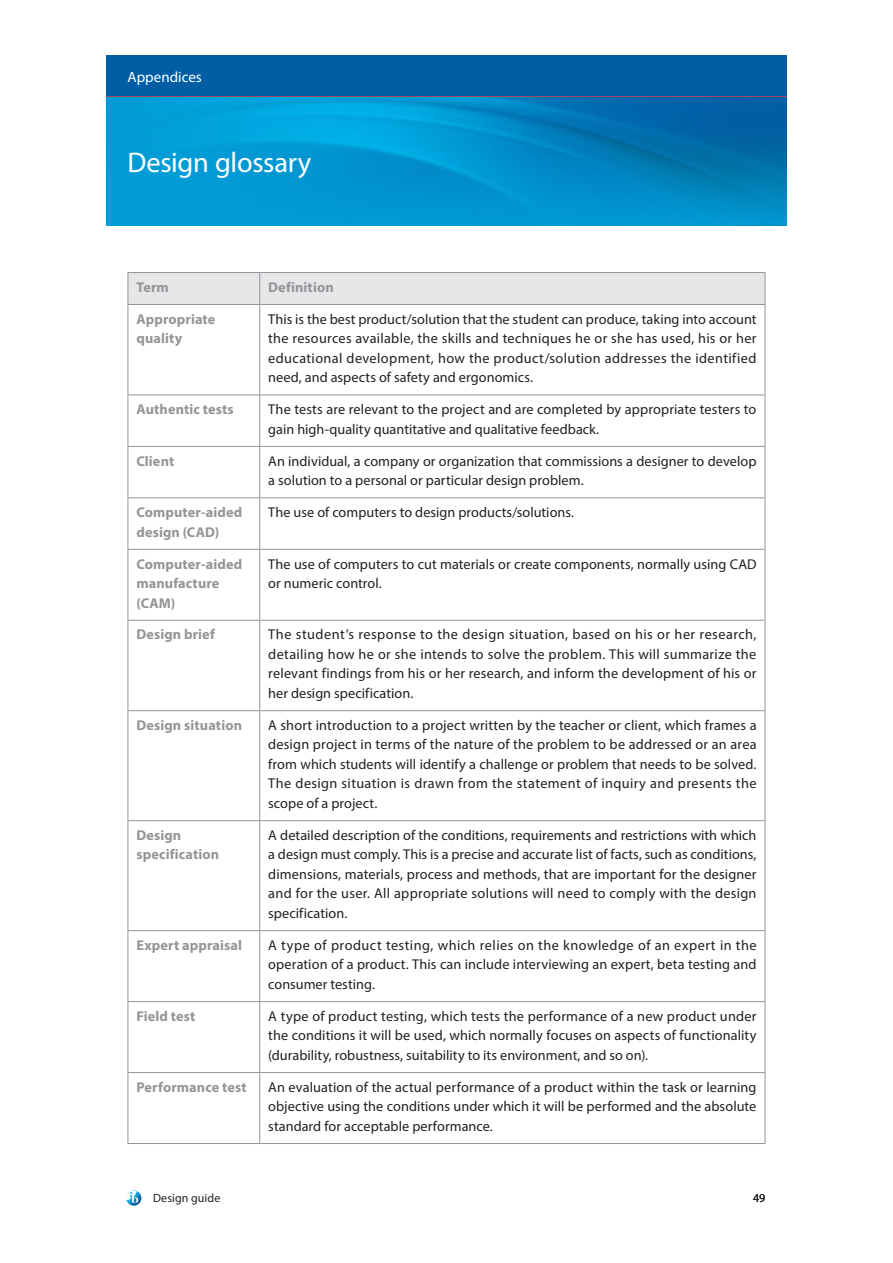
<style>
.page{position:relative;width:893px;height:1263px;background:#fff}
.page>*{position:absolute;margin:0;border:0;box-sizing:border-box;transform-origin:0 0}
.t1{font:28.5px "Myriad Pro";letter-spacing:-.01em;color:#fff}
.t2{font:15px "Myriad Pro";color:#fff}
.t3{font:14.25px/19.5px "Myriad Pro";letter-spacing:.005em;color:#231f20;text-align:justify}
.t4{font:700 14.25px/19.5px "Myriad Pro";letter-spacing:.01em;color:#939598}
.t5{font:12px "Myriad Pro";letter-spacing:.005em;color:#231f20}
</style>
<div class="page">
<div style="left:106px;top:55px;width:681px;height:43px;background:#015ea4"></div>
<hr style="left:106px;top:96px;width:681px;height:3px;background:#ee3d43">
<svg style="left:126px;top:1190px;width:15px;height:16px"></svg>
<img style="left:106px;top:98px;width:681px;height:127px">
<div style="left:129px;top:273px;width:636px;height:31px;background:#e6e7e9"></div>
<hr style="left:128px;top:272px;width:132px;height:1px;background:#939598">
<hr style="left:128px;top:273px;width:1px;height:31px;background:#939598">
<hr style="left:260px;top:272px;width:505px;height:1px;background:#939598">
<hr style="left:259px;top:273px;width:1px;height:31px;background:#939598">
<hr style="left:765px;top:273px;width:1px;height:31px;background:#939598">
<hr style="left:128px;top:304px;width:132px;height:1px;background:#939598">
<hr style="left:128px;top:305px;width:1px;height:90px;background:#939598">
<hr style="left:260px;top:304px;width:505px;height:1px;background:#939598">
<hr style="left:259px;top:305px;width:1px;height:90px;background:#939598">
<hr style="left:765px;top:305px;width:1px;height:90px;background:#939598">
<hr style="left:128px;top:395px;width:132px;height:1px;background:#939598">
<hr style="left:128px;top:395px;width:1px;height:51px;background:#939598">
<hr style="left:260px;top:395px;width:505px;height:1px;background:#939598">
<hr style="left:259px;top:395px;width:1px;height:51px;background:#939598">
<hr style="left:765px;top:395px;width:1px;height:51px;background:#939598">
<hr style="left:128px;top:446px;width:132px;height:1px;background:#939598">
<hr style="left:128px;top:447px;width:1px;height:50px;background:#939598">
<hr style="left:260px;top:446px;width:505px;height:1px;background:#939598">
<hr style="left:259px;top:447px;width:1px;height:50px;background:#939598">
<hr style="left:765px;top:447px;width:1px;height:50px;background:#939598">
<hr style="left:128px;top:497px;width:132px;height:1px;background:#939598">
<hr style="left:128px;top:498px;width:1px;height:51px;background:#939598">
<hr style="left:260px;top:497px;width:505px;height:1px;background:#939598">
<hr style="left:259px;top:498px;width:1px;height:51px;background:#939598">
<hr style="left:765px;top:498px;width:1px;height:51px;background:#939598">
<hr style="left:128px;top:549px;width:132px;height:1px;background:#939598">
<hr style="left:128px;top:550px;width:1px;height:70px;background:#939598">
<hr style="left:260px;top:549px;width:505px;height:1px;background:#939598">
<hr style="left:259px;top:550px;width:1px;height:70px;background:#939598">
<hr style="left:765px;top:550px;width:1px;height:70px;background:#939598">
<hr style="left:128px;top:620px;width:132px;height:1px;background:#939598">
<hr style="left:128px;top:621px;width:1px;height:89px;background:#939598">
<hr style="left:260px;top:620px;width:505px;height:1px;background:#939598">
<hr style="left:259px;top:621px;width:1px;height:89px;background:#939598">
<hr style="left:765px;top:621px;width:1px;height:89px;background:#939598">
<hr style="left:128px;top:710px;width:132px;height:1px;background:#939598">
<hr style="left:128px;top:711px;width:1px;height:109px;background:#939598">
<hr style="left:260px;top:710px;width:505px;height:1px;background:#939598">
<hr style="left:259px;top:711px;width:1px;height:109px;background:#939598">
<hr style="left:765px;top:711px;width:1px;height:109px;background:#939598">
<hr style="left:128px;top:820px;width:132px;height:1px;background:#939598">
<hr style="left:128px;top:821px;width:1px;height:109px;background:#939598">
<hr style="left:260px;top:820px;width:505px;height:1px;background:#939598">
<hr style="left:259px;top:821px;width:1px;height:109px;background:#939598">
<hr style="left:765px;top:821px;width:1px;height:109px;background:#939598">
<hr style="left:128px;top:930px;width:132px;height:1px;background:#939598">
<hr style="left:128px;top:931px;width:1px;height:70px;background:#939598">
<hr style="left:260px;top:930px;width:505px;height:1px;background:#939598">
<hr style="left:259px;top:931px;width:1px;height:70px;background:#939598">
<hr style="left:765px;top:931px;width:1px;height:70px;background:#939598">
<hr style="left:128px;top:1001px;width:132px;height:1px;background:#939598">
<hr style="left:128px;top:1002px;width:1px;height:70px;background:#939598">
<hr style="left:260px;top:1001px;width:505px;height:1px;background:#939598">
<hr style="left:259px;top:1002px;width:1px;height:70px;background:#939598">
<hr style="left:765px;top:1002px;width:1px;height:70px;background:#939598">
<hr style="left:128px;top:1072px;width:132px;height:1px;background:#939598">
<hr style="left:128px;top:1073px;width:1px;height:70px;background:#939598">
<hr style="left:260px;top:1072px;width:505px;height:1px;background:#939598">
<hr style="left:259px;top:1073px;width:1px;height:70px;background:#939598">
<hr style="left:765px;top:1073px;width:1px;height:70px;background:#939598">
<hr style="left:128px;top:1143px;width:132px;height:1px;background:#939598">
<hr style="left:260px;top:1143px;width:505px;height:1px;background:#939598">
<p class="t2" style="left:128px;top:67px;width:76px">Appendices</p>
<h1 class="t1" style="left:128px;top:145px;width:185px">Design glossary</h1>
<p class="t4" style="left:136px;top:277px;width:34px">Term</p>
<p class="t4" style="left:268px;top:277px;width:67px">Definition</p>
<p class="t4" style="left:136px;top:309px;width:81px">Appropriate quality</p>
<p class="t3" style="left:268px;top:309px;width:490px">This is the best product/solution that the student can produce, taking into account the resources available, the skills and techniques he or she has used, his or her educational development, how the product/solution addresses the identified need, and aspects of safety and ergonomics.</p>
<p class="t4" style="left:136px;top:399px;width:99px">Authentic tests</p>
<p class="t3" style="left:268px;top:399px;width:490px">The tests are relevant to the project and are completed by appropriate testers to gain high-quality quantitative and qualitative feedback.</p>
<p class="t4" style="left:136px;top:451px;width:39px">Client</p>
<p class="t3" style="left:268px;top:451px;width:490px">An individual, a company or organization that commissions a designer to develop a solution to a personal or particular design problem.</p>
<p class="t4" style="left:136px;top:502px;width:107px">Computer-aided design (CAD)</p>
<p class="t3" style="left:268px;top:502px;width:307px">The use of computers to design products/solutions.</p>
<p class="t4" style="left:136px;top:553px;width:107px">Computer-aided manufacture (CAM)</p>
<p class="t3" style="left:268px;top:554px;width:490px">The use of computers to cut materials or create components, normally using CAD or numeric control.</p>
<p class="t4" style="left:136px;top:624px;width:80px">Design brief</p>
<p class="t3" style="left:268px;top:625px;width:490px">The student’s response to the design situation, based on his or her research, detailing how he or she intends to solve the problem. This will summarize the relevant findings from his or her research, and inform the development of his or her design specification.</p>
<p class="t4" style="left:136px;top:715px;width:107px">Design situation</p>
<p class="t3" style="left:268px;top:715px;width:490px">A short introduction to a project written by the teacher or client, which frames a design project in terms of the nature of the problem to be addressed or an area from which students will identify a challenge or problem that needs to be solved.<br>The design situation is drawn from the statement of inquiry and presents the scope of a project.</p>
<p class="t4" style="left:136px;top:825px;width:84px">Design specification</p>
<p class="t3" style="left:268px;top:825px;width:490px">A detailed description of the conditions, requirements and restrictions with which a design must comply. This is a precise and accurate list of facts, such as conditions, dimensions, materials, process and methods, that are important for the designer and for the user. All appropriate solutions will need to comply with the design specification.</p>
<p class="t4" style="left:136px;top:935px;width:107px">Expert appraisal</p>
<p class="t3" style="left:268px;top:935px;width:490px">A type of product testing, which relies on the knowledge of an expert in the operation of a product. This can include interviewing an expert, beta testing and consumer testing.</p>
<p class="t4" style="left:136px;top:1006px;width:61px">Field test</p>
<p class="t3" style="left:268px;top:1006px;width:490px">A type of product testing, which tests the performance of a new product under the conditions it will be used, which normally focuses on aspects of functionality (durability, robustness, suitability to its environment, and so on).</p>
<p class="t4" style="left:136px;top:1077px;width:112px">Performance test</p>
<p class="t3" style="left:268px;top:1077px;width:490px">An evaluation of the actual performance of a product within the task or learning objective using the conditions under which it will be performed and the absolute standard for acceptable performance.</p>
<p class="t5" style="left:153px;top:1190px;width:69px">Design guide</p>
<p class="t5" style="left:753px;top:1190px;width:14px">49</p>
</div>
